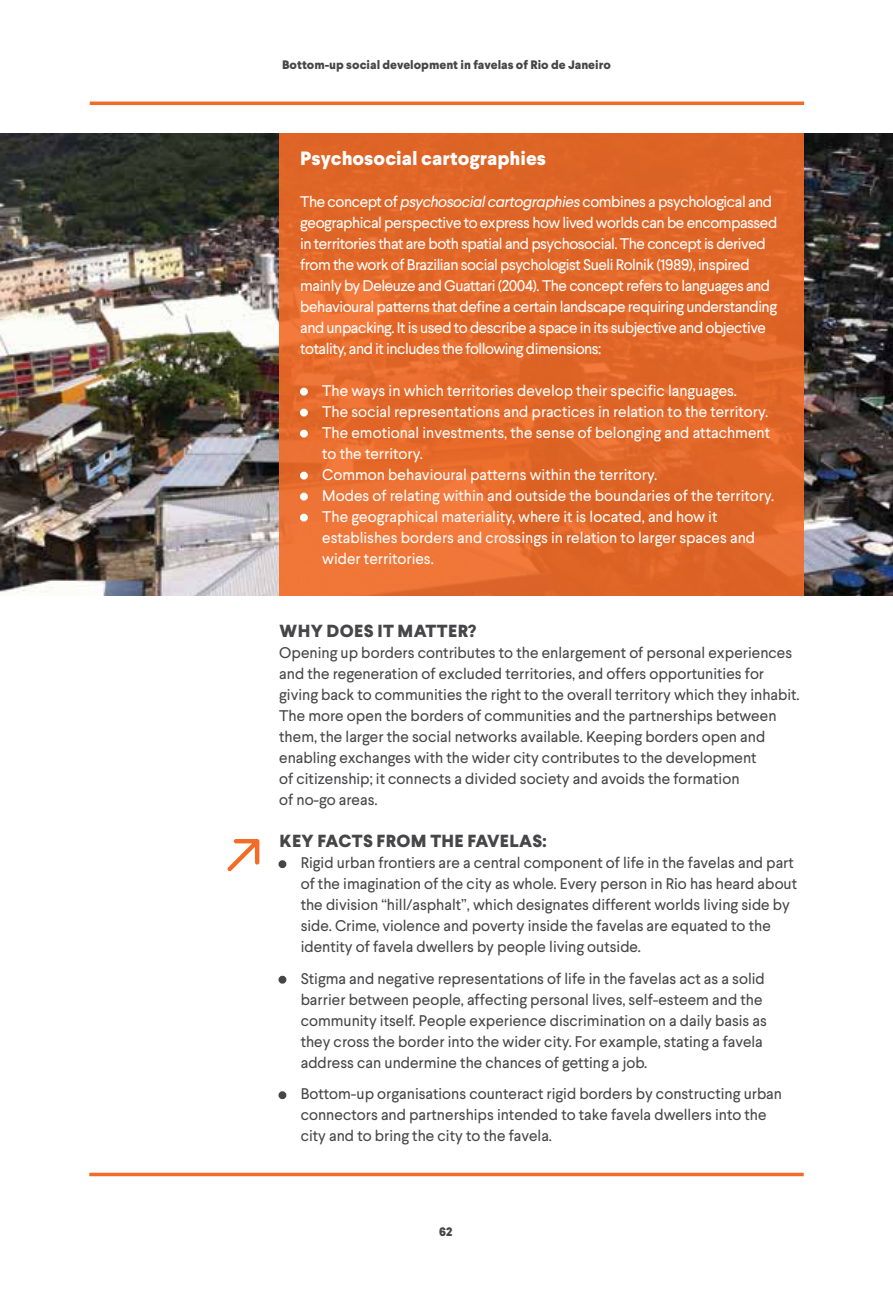
<style>
.page{position:relative;width:893px;height:1290px;background:#fff}
.page>*{position:absolute;margin:0;border:0;box-sizing:border-box;transform-origin:0 0}
.t1{font:800 19.25px "Larsseit";color:#fff}
.t2{font:800 17.5px "Larsseit";letter-spacing:.02em;color:#464547}
.t3{font:15.4px/21px "Larsseit";color:#464547}
.t4{font:15.4px/21px "Larsseit";letter-spacing:-.025em;color:#fff}
.t5{font:15.4px/21px "Larsseit";color:#fff}
.t6{font:800 12.25px "Larsseit";color:#464547}
.s1{font-style:italic}
</style>
<div class="page">
<hr style="left:90px;top:102px;width:714px;height:3px;background:#f36c27">
<hr style="left:89px;top:1173px;width:715px;height:3px;background:#f36c27">
<img style="left:0;top:133px;width:893px;height:462px">
<svg style="left:279px;top:133px;width:525px;height:462px;background:#e2682a"></svg>
<div style="left:278px;top:860px;width:8px;height:8px;border:4px solid #464547;border-radius:50%"></div>
<div style="left:278px;top:976px;width:8px;height:7px;border:4px solid #464547;border-radius:50%"></div>
<div style="left:278px;top:1091px;width:8px;height:8px;border:4px solid #464547;border-radius:50%"></div>
<svg style="left:227px;top:839px;width:32px;height:32px"></svg>
<div style="left:300px;top:388px;width:8px;height:7px;border:4px solid #fff;border-radius:50%"></div>
<div style="left:300px;top:409px;width:8px;height:7px;border:4px solid #fff;border-radius:50%"></div>
<div style="left:300px;top:430px;width:8px;height:7px;border:4px solid #fff;border-radius:50%"></div>
<div style="left:300px;top:472px;width:8px;height:7px;border:4px solid #fff;border-radius:50%"></div>
<div style="left:300px;top:493px;width:8px;height:7px;border:4px solid #fff;border-radius:50%"></div>
<div style="left:300px;top:514px;width:8px;height:7px;border:4px solid #fff;border-radius:50%"></div>
<p class="t6" style="left:282px;top:57px;width:330px">Bottom-up social development in favelas of Rio de Janeiro</p>
<p class="t1" style="left:300px;top:145px;width:247px">Psychosocial cartographies</p>
<p class="t4" style="left:300px;top:191px;width:479px">The concept of <span class="s1">psychosocial cartographies</span> combines a psychological and geographical perspective to express how lived worlds can be encompassed in territories that are both spatial and psychosocial. The concept is derived from the work of Brazilian social psychologist Sueli Rolnik (1989), inspired mainly by Deleuze and Guattari (2004). The concept refers to languages and behavioural patterns that define a certain landscape requiring understanding and unpacking. It is used to describe a space in its subjective and objective totality, and it includes the following dimensions:</p>
<p class="t5" style="left:301px;top:380px;width:437px">• The ways in which territories develop their specific languages.</p>
<p class="t5" style="left:301px;top:401px;width:468px">• The social representations and practices in relation to the territory.</p>
<p class="t5" style="left:322px;top:422px;width:449px;text-indent:-21px">• The emotional investments, the sense of belonging and attachment to the territory.</p>
<p class="t5" style="left:301px;top:464px;width:357px">• Common behavioural patterns within the territory.</p>
<p class="t5" style="left:301px;top:485px;width:474px">• Modes of relating within and outside the boundaries of the territory.</p>
<p class="t5" style="left:322px;top:506px;width:434px;text-indent:-21px">• The geographical materiality, where it is located, and how it establishes borders and crossings in relation to larger spaces and wider territories.</p>
<p class="t2" style="left:280px;top:619px;width:198px">WHY DOES IT MATTER?</p>
<p class="t3" style="left:279px;top:642px;width:522px">Opening up borders contributes to the enlargement of personal experiences and the regeneration of excluded territories, and offers opportunities for giving back to communities the right to the overall territory which they inhabit.<br>The more open the borders of communities and the partnerships between them, the larger the social networks available. Keeping borders open and enabling exchanges with the wider city contributes to the development<br>of citizenship; it connects a divided society and avoids the formation<br>of no-go areas.</p>
<p class="t2" style="left:280px;top:829px;width:269px">KEY FACTS FROM THE FAVELAS:</p>
<p class="t3" style="left:301px;top:852px;width:498px;text-indent:-21px">• Rigid urban frontiers are a central component of life in the favelas and part of the imagination of the city as whole. Every person in Rio has heard about the division “hill/asphalt”, which designates different worlds living side by side. Crime, violence and poverty inside the favelas are equated to the identity of favela dwellers by people living outside.</p>
<p class="t3" style="left:301px;top:968px;width:468px;text-indent:-21px">• Stigma and negative representations of life in the favelas act as a solid barrier between people, affecting personal lives, self-esteem and the community itself. People experience discrimination on a daily basis as they cross the border into the wider city. For example, stating a favela address can undermine the chances of getting a job.</p>
<p class="t3" style="left:301px;top:1083px;width:483px;text-indent:-21px">• Bottom-up organisations counteract rigid borders by constructing urban connectors and partnerships intended to take favela dwellers into the city and to bring the city to the favela.</p>
<p class="t6" style="left:439px;top:1223px;width:15px">62</p>
</div>
